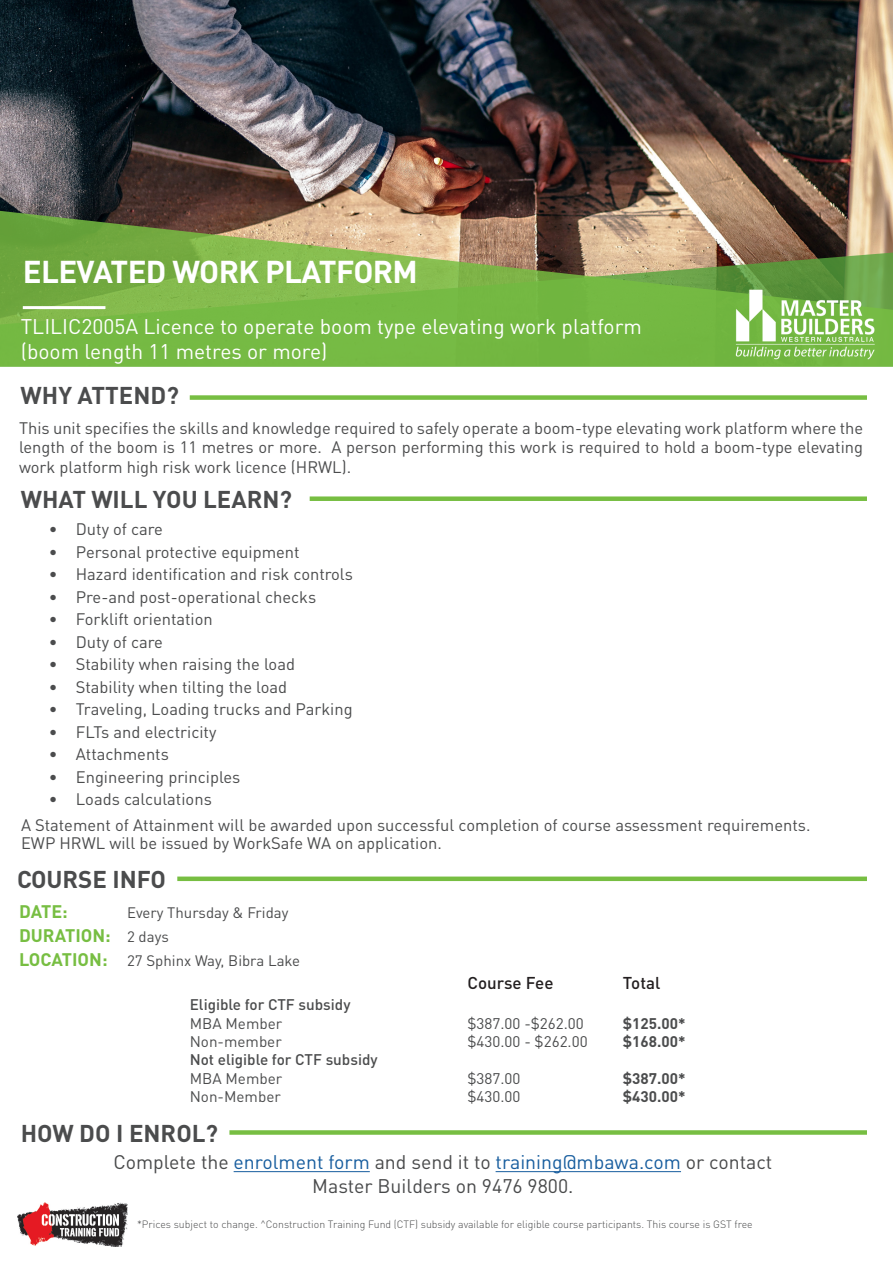
<style>
.page{position:relative;width:893px;height:1263px;background:#fff}
.page>*{position:absolute;margin:0;border:0;box-sizing:border-box;transform-origin:0 0}
.t1{font:700 31.2px "DIN Pro";letter-spacing:-.02em;color:#fff}
.t2{font:700 24px "DIN Pro";color:#4b4c4d}
.t3{font:21px "DIN Pro";color:#fff}
.t4{font:19.5px "DIN Pro";color:#494a4b}
.t5{font:700 18px "DIN Pro";color:#77be42}
.t6{font:500 16.95px "DIN Pro";color:#231f20}
.Paragraph_Style_2{font:16.5px/19.5px "DIN Pro";color:#4b4c4d;text-align:justify}
.t7{font:15.3px "DIN Pro";color:#4b4c4d}
.t8{font:500 15.3px "DIN Pro";color:#4b4c4d}
.t9{font:700 15.3px "DIN Pro";color:#4b4c4d}
.t10{font:15px "DIN Pro";color:#4b4c4d}
.t11{font:300 10.5px "DIN Pro";color:#494a4b}
.s1{font-weight:400;font-size:15px;color:#4b4c4d}
.s2{font-weight:700;font-size:18px;color:#77be42}
.s3{color:#175d9e}
</style>
<div class="page">
<img style="left:0;top:0;width:893px;height:209px">
<svg style="left:0;top:209px;width:893px;height:158px;background:#83a750"></svg>
<img style="left:734px;top:288px;width:142px;height:72px">
<div style="left:190px;top:395px;width:677px;height:5px;background:#77be42"></div>
<div style="left:310px;top:496px;width:557px;height:5px;background:#77be42"></div>
<div style="left:177px;top:876px;width:690px;height:5px;background:#77be42"></div>
<div style="left:229px;top:1130px;width:638px;height:5px;background:#77be42"></div>
<hr style="left:234px;top:1171px;width:136px;height:1px;background:#175d9e">
<hr style="left:496px;top:1171px;width:185px;height:1px;background:#175d9e">
<img style="left:17px;top:1203px;width:111px;height:43px">
<hr style="left:23px;top:306px;width:82px;height:3px;background:#fff">
<p class="t1" style="left:23px;top:251px;width:397px">ELEVATED WORK PLATFORM</p>
<p class="t3" style="left:21px;top:312px;width:623px">TLILIC2005A Licence to operate boom type elevating work platform</p>
<p class="t3" style="left:21px;top:337px;width:308px">(boom length 11 metres or more)</p>
<p class="t2" style="left:21px;top:379px;width:160px">WHY ATTEND?</p>
<p class="Paragraph_Style_2" style="left:19px;top:417px;width:846px">This unit specifies the skills and knowledge required to safely operate a boom-type elevating work platform where the length of the boom is 11 metres or more. A person performing this work is required to hold a boom-type elevating work platform high risk work licence (HRWL).</p>
<p class="t2" style="left:21px;top:483px;width:273px">WHAT WILL YOU LEARN?</p>
<p class="Paragraph_Style_2" style="left:49px;top:519px;width:116px">• Duty of care</p>
<p class="Paragraph_Style_2" style="left:49px;top:541px;width:252px">• Personal protective equipment</p>
<p class="Paragraph_Style_2" style="left:49px;top:564px;width:306px">• Hazard identification and risk controls</p>
<p class="Paragraph_Style_2" style="left:49px;top:586px;width:269px">• Pre-and post-operational checks</p>
<p class="Paragraph_Style_2" style="left:49px;top:609px;width:165px">• Forklift orientation</p>
<p class="Paragraph_Style_2" style="left:49px;top:631px;width:116px">• Duty of care</p>
<p class="Paragraph_Style_2" style="left:49px;top:654px;width:248px">• Stability when raising the load</p>
<p class="Paragraph_Style_2" style="left:49px;top:676px;width:240px">• Stability when tilting the load</p>
<p class="Paragraph_Style_2" style="left:49px;top:699px;width:305px">• Traveling, Loading trucks and Parking</p>
<p class="Paragraph_Style_2" style="left:49px;top:721px;width:169px">• FLTs and electricity</p>
<p class="Paragraph_Style_2" style="left:49px;top:744px;width:122px">• Attachments</p>
<p class="Paragraph_Style_2" style="left:49px;top:766px;width:193px">• Engineering principles</p>
<p class="Paragraph_Style_2" style="left:49px;top:789px;width:165px">• Loads calculations</p>
<p class="Paragraph_Style_2" style="left:21px;top:814px;width:791px">A Statement of Attainment will be awarded upon successful completion of course assessment requirements.</p>
<p class="Paragraph_Style_2" style="left:21px;top:832px;width:422px">EWP HRWL will be issued by WorkSafe WA on application.</p>
<p class="t2" style="left:17px;top:863px;width:151px">COURSE INFO</p>
<p class="t5" style="left:19px;top:900px;width:50px">DATE:</p>
<p class="t10" style="left:127px;top:903px;width:163px">Every Thursday &amp; Friday</p>
<p class="t5" style="left:19px;top:924px;width:151px">DURATION: <span class="s1">2 days</span></p>
<p class="t10" style="left:19px;top:951px;width:283px"><span class="s2">LOCATION:</span> 27 Sphinx Way, Bibra Lake</p>
<p class="t8" style="left:190px;top:994px;width:162px">Eligible for CTF subsidy</p>
<p class="t7" style="left:190px;top:1013px;width:94px">MBA Member</p>
<p class="t7" style="left:190px;top:1031px;width:94px">Non-member</p>
<p class="t8" style="left:190px;top:1049px;width:189px">Not eligible for CTF subsidy</p>
<p class="t7" style="left:190px;top:1067px;width:94px">MBA Member</p>
<p class="t7" style="left:190px;top:1086px;width:93px">Non-Member</p>
<p class="t6" style="left:467px;top:971px;width:87px">Course Fee</p>
<p class="t6" style="left:623px;top:971px;width:39px">Total</p>
<p class="t7" style="left:467px;top:1013px;width:118px">$387.00 -$262.00</p>
<p class="t7" style="left:467px;top:1031px;width:122px">$430.00 - $262.00</p>
<p class="t7" style="left:467px;top:1067px;width:55px">$387.00</p>
<p class="t7" style="left:467px;top:1086px;width:55px">$430.00</p>
<p class="t9" style="left:623px;top:1013px;width:64px">$125.00*</p>
<p class="t9" style="left:623px;top:1031px;width:64px">$168.00*</p>
<p class="t9" style="left:623px;top:1067px;width:64px">$387.00*</p>
<p class="t9" style="left:623px;top:1086px;width:64px">$430.00*</p>
<p class="t2" style="left:21px;top:1117px;width:199px">HOW DO I ENROL?</p>
<p class="t4" style="left:113px;top:1149px;width:661px">Complete the <span class="s3">enrolment form</span> and send it to <span class="s3">training@mbawa.com</span> or contact</p>
<p class="t4" style="left:312px;top:1173px;width:263px">Master Builders on 9476 9800.</p>
<p class="t11" style="left:137px;top:1217px;width:617px">*Prices subject to change. ^Construction Training Fund (CTF) subsidy available for eligible course participants. This course is GST free</p>
</div>
